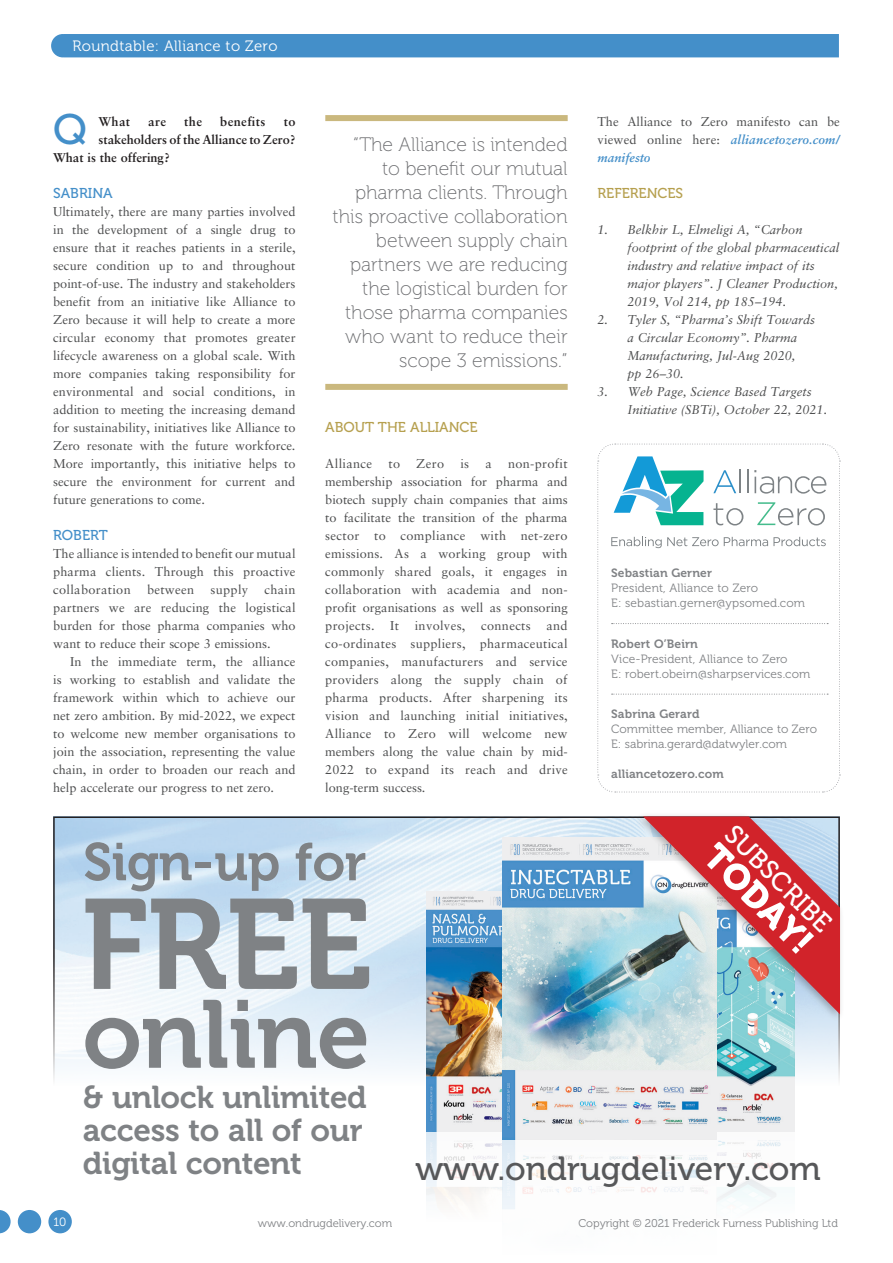
<style>
.page{position:relative;width:893px;height:1263px;background:#fff}
.page>*{position:absolute;margin:0;border:0;box-sizing:border-box;transform-origin:0 0}
.MF_body_no_indent{font:127.2px "Museo 700";color:#7f8285}
.MF_body_no_indent-2{font:95.7px "Museo 700";letter-spacing:-.01em;color:#7f8285}
.MF_body_no_indent-3{font:52.8px "Museo 700";letter-spacing:-.01em;color:#7f8285}
.MF_body_no_indent-4{font:42.45px "Museo 500";color:#448fc9}
.t1{font:35.7px "Museo 900";color:#fff}
.t2{font:33.45px "Museo 500";color:#57585a}
.MF_body_no_indent-5{font:31.5px/33px "Museo 700";letter-spacing:-.01em;color:#7f8285}
.t3{font:26.4px "Museo 500";color:#fff}
.t4{font:19.5px/24px "Museo 100";color:#6c6d70;text-align:right}
.t5{font:15px "Museo 300";letter-spacing:.025em;color:#fff}
.MF_Xhead{font:14.25px "Museo 500";color:#b6a04f}
.MF_body_no_indent-6{font:14.25px "Museo 500";color:#448fc9}
.MF_body_no_indent-7{font:12.75px/18px "Sabon LT Std";color:#4b4c4d;text-align:justify}
.MF_References{font:italic 12.75px/18px "Sabon LT Std";color:#4b4c4d}
.MF_body{font:12.75px/18px "Sabon LT Std";color:#4b4c4d;text-align:justify}
.MF_body_no_indent-8{font:700 12.75px "Sabon LT Std";color:#231f20}
.MF_body_no_indent-9{font:12.75px "Sabon LT Std";letter-spacing:.025em;color:#4b4c4d}
.MF_body_no_indent-10{font:700 12.75px "Sabon LT Std";letter-spacing:.03em;color:#231f20}
.MF_author_box_body_U{font:12px/15px "Museo 300";letter-spacing:.01em;color:#808285}
.ON_Body_text{font:12px "Museo 700";letter-spacing:.01em;color:#808285}
.MF_author_box_body{font:12px/15px "Museo 300";color:#808285}
.t6{font:12px "Museo 300";color:#fff}
.t7{font:11.25px "Museo 300";color:#808285}
.s1{font-weight:700;font-style:italic;color:#448fc9}
</style>
<div class="page">
<div style="left:51px;top:34px;width:788px;height:23px;background:#448fc9"></div>
<svg style="left:597px;top:443px;width:243px;height:350px"></svg>
<div style="left:325px;top:115px;width:243px;height:6px;background:#cab87e"></div>
<div style="left:325px;top:384px;width:243px;height:6px;background:#cab87e"></div>
<img style="left:56px;top:819px;width:579px;height:117px">
<svg style="left:53px;top:936px;width:787px;height:176px;fill:#f1f7fb"></svg>
<img style="left:716px;top:1022px;width:79px;height:109px">
<img style="left:716px;top:1131px;width:79px;height:73px">
<img style="left:427px;top:891px;width:75px;height:240px">
<img style="left:427px;top:1131px;width:75px;height:73px">
<img style="left:502px;top:838px;width:214px;height:302px">
<div style="left:635px;top:811px;width:210px;height:211px;background:#231f20;opacity:.3"></div>
<svg style="left:643px;top:816px;width:197px;height:198px;background:#be8991"></svg>
<div style="left:48px;top:1210px;width:24px;height:23px;background:#448fc9;border-radius:50%"></div>
<div style="left:18px;top:1210px;width:23px;height:23px;background:#448fc9;border-radius:50%"></div>
<svg style="left:0;top:1210px;width:11px;height:23px"></svg>
<p class="t5" style="left:72px;top:37px;width:207px">Roundtable: Alliance to Zero</p>
<p class="MF_body_no_indent-4" style="left:53px;top:106px;width:35px">Q</p>
<p class="MF_body_no_indent-8" style="left:98px;top:114px;width:33px">What</p>
<p class="MF_body_no_indent-8" style="left:148px;top:114px;width:19px">are</p>
<p class="MF_body_no_indent-8" style="left:184px;top:114px;width:19px">the</p>
<p class="MF_body_no_indent-10" style="left:220px;top:114px;width:47px">benefits</p>
<p class="MF_body_no_indent-8" style="left:284px;top:114px;width:13px">to</p>
<p class="MF_body_no_indent-8" style="left:98px;top:132px;width:199px">stakeholders of the Alliance to Zero?</p>
<p class="MF_body_no_indent-8" style="left:53px;top:150px;width:118px">What is the offering?</p>
<p class="MF_body_no_indent-6" style="left:53px;top:185px;width:61px">SABRINA</p>
<p class="MF_body_no_indent-7" style="left:53px;top:202px;width:244px">Ultimately, there are many parties involved in the development of a single drug to ensure that it reaches patients in a sterile, secure condition up to and throughout point-of-use. The industry and stakeholders benefit from an initiative like Alliance to Zero because it will help to create a more circular economy that promotes greater lifecycle awareness on a global scale. With more companies taking responsibility for environmental and social conditions, in addition to meeting the increasing demand for sustainability, initiatives like Alliance to Zero resonate with the future workforce.<br>More importantly, this initiative helps to secure the environment for current and future generations to come.</p>
<p class="MF_body_no_indent-6" style="left:53px;top:527px;width:56px">ROBERT</p>
<p class="MF_body_no_indent-7" style="left:53px;top:544px;width:244px">The alliance is intended to benefit our mutual pharma clients. Through this proactive collaboration</p>
<p class="MF_body_no_indent-7" style="left:53px;top:580px;width:244px;text-indent:211px">chain partners we are reducing the logistical burden for those pharma companies who want to reduce their scope 3 emissions.</p>
<p class="MF_body" style="left:53px;top:652px;width:244px;text-indent:17px">In the immediate term, the alliance is working to establish and validate the framework within which to achieve our net zero ambition. By mid-2022, we expect to welcome new member organisations to join the association, representing the value chain, in order to broaden our reach and help accelerate our progress to net zero.</p>
<p class="MF_body_no_indent-9" style="left:147px;top:582px;width:49px">between</p>
<p class="MF_body_no_indent-7" style="left:210px;top:580px;width:39px">supply</p>
<p class="t4" style="left:333px;top:133px;width:237px">“The Alliance is intended to benefit our mutual pharma clients. Through this proactive collaboration between supply chain partners we are reducing the logistical burden for those pharma companies who want to reduce their scope 3 emissions.”</p>
<p class="MF_Xhead" style="left:325px;top:419px;width:154px">ABOUT THE ALLIANCE</p>
<p class="MF_body_no_indent-9" style="left:325px;top:456px;width:48px">Alliance</p>
<p class="MF_body_no_indent-7" style="left:388px;top:454px;width:13px">to</p>
<p class="MF_body_no_indent-7" style="left:416px;top:454px;width:29px">Zero</p>
<p class="MF_body_no_indent-7" style="left:460px;top:454px;width:10px">is</p>
<p class="MF_body_no_indent-7" style="left:485px;top:454px;width:8px">a</p>
<p class="MF_body_no_indent-7" style="left:325px;top:454px;width:244px;text-indent:183px">non-profit membership association for pharma and biotech supply chain companies that aims to facilitate the transition of the pharma sector to compliance with net-zero emissions. As a working group with commonly shared goals, it engages in collaboration with academia and non&shy;profit organisations as well as sponsoring projects. It involves, connects and co-ordinates suppliers, pharmaceutical companies, manufacturers and service providers along the supply chain of pharma products. After sharpening its vision and launching initial initiatives, Alliance to Zero will welcome new members along the value chain by mid-2022 to expand its reach and drive long-term success.</p>
<p class="MF_body_no_indent-7" style="left:597px;top:112px;width:244px">The Alliance to Zero manifesto can be viewed online here: <span class="s1">alliancetozero.com/ manifesto</span></p>
<p class="MF_Xhead" style="left:597px;top:185px;width:87px">REFERENCES</p>
<p class="MF_References" style="left:627px;top:221px;width:213px;text-indent:-30px">1. Belkhir L, Elmeligi A, “Carbon footprint of the global pharmaceutical industry and relative impact of its major players”. J Cleaner Production, 2019, Vol 214, pp 185–194.</p>
<p class="MF_References" style="left:627px;top:311px;width:189px;text-indent:-30px">2. Tyler S, “Pharma’s Shift Towards a Circular Economy”. Pharma<br>Manufacturing, Jul-Aug 2020,<br>pp 26–30.</p>
<p class="MF_References" style="left:627px;top:383px;width:201px;text-indent:-30px">3. Web Page, Science Based Targets<br>Initiative (SBTi), October 22, 2021.</p>
<p class="ON_Body_text" style="left:611px;top:566px;width:102px">Sebastian Gerner</p>
<p class="MF_author_box_body_U" style="left:611px;top:581px;width:195px">President, Alliance to Zero<br>E: sebastian.gerner@ypsomed.com</p>
<p class="ON_Body_text" style="left:611px;top:637px;width:88px">Robert O’Beirn</p>
<p class="MF_author_box_body_U" style="left:611px;top:651px;width:201px">Vice-President, Alliance to Zero<br>E: robert.obeirn@sharpservices.com</p>
<p class="ON_Body_text" style="left:611px;top:707px;width:90px">Sabrina Gerard</p>
<p class="MF_author_box_body" style="left:611px;top:722px;width:207px">Committee member, Alliance to Zero<br>E: sabrina.gerard@datwyler.com</p>
<p class="ON_Body_text" style="left:611px;top:767px;width:114px">alliancetozero.com</p>
<p class="MF_body_no_indent-3" style="left:83px;top:833px;width:285px">Sign-up for</p>
<p class="MF_body_no_indent" style="left:81px;top:874px;width:292px">FREE</p>
<p class="MF_body_no_indent-2" style="left:82px;top:981px;width:289px">online</p>
<p class="MF_body_no_indent-5" style="left:83px;top:1081px;width:285px">&amp; unlock unlimited access to all of our digital content</p>
<p class="t3" style="left:740px;top:820px;width:140px;rotate:45deg">SUBSCRIBE</p>
<p class="t1" style="left:724px;top:835px;width:140px;rotate:45deg">TODAY!</p>
<p class="t2" style="left:415px;top:1150px;width:407px">www.ondrugdelivery.com</p>
<p class="t6" style="left:54px;top:1215px;width:14px">10</p>
<p class="t7" style="left:258px;top:1217px;width:136px">www.ondrugdelivery.com</p>
<p class="t7" style="left:578px;top:1217px;width:261px">Copyright © 2021 Frederick Furness Publishing Ltd</p>
</div>
